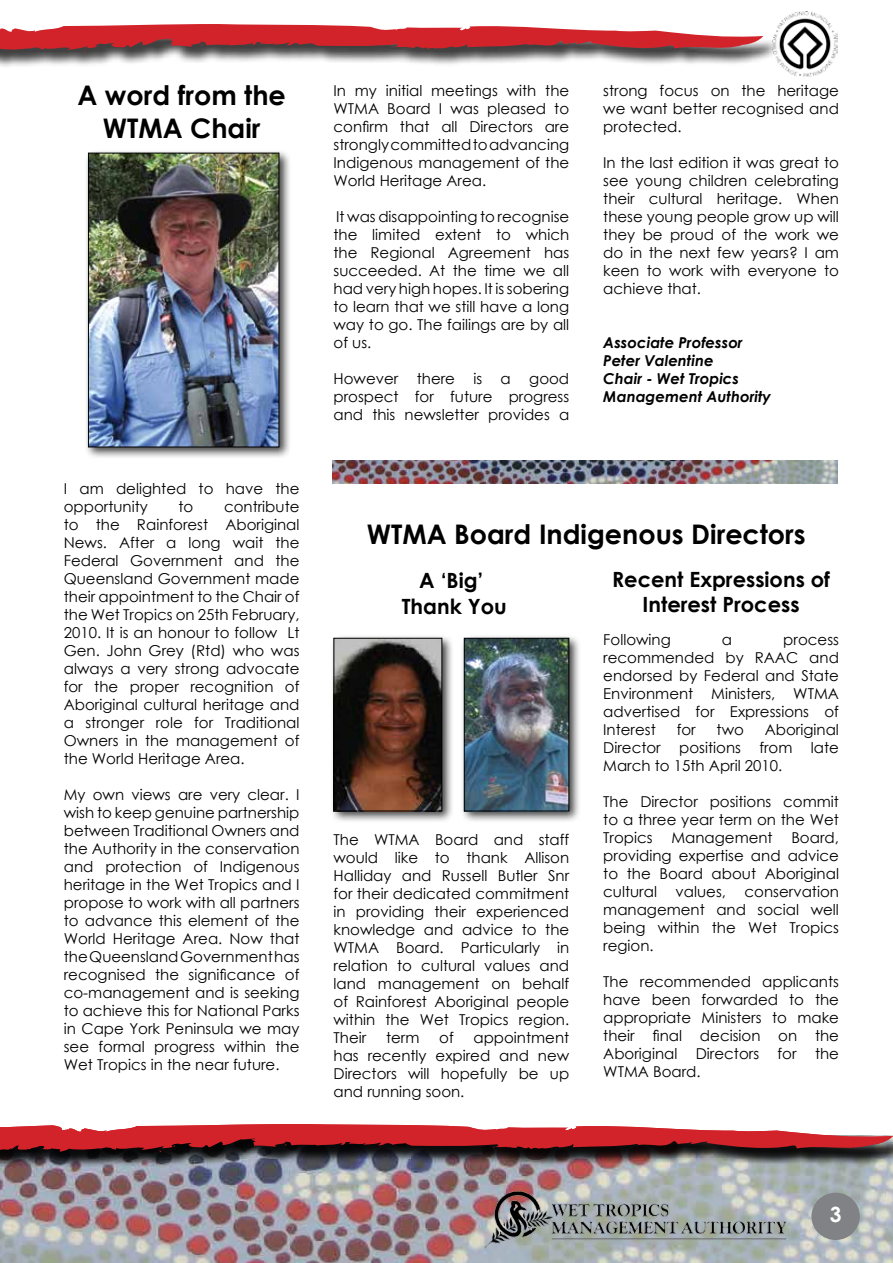
<style>
.page{position:relative;width:893px;height:1263px;background:#fff}
.page>*{position:absolute;margin:0;border:0;box-sizing:border-box;transform-origin:0 0}
.t1{font:700 27px/32.4px "Century Gothic";color:#000;text-align:center}
.t2{font:700 21px/25.2px "Century Gothic";color:#000;text-align:center}
.t3{font:700 21px "Century Gothic";color:#fff}
.t4{font:15px/18px "Century Gothic";color:#000;text-align:justify}
.t5{font:italic 700 15px/18px "Century Gothic";color:#000}
</style>
<div class="page">
<img style="left:0;top:1170px;width:893px;height:93px">
<div style="left:0;top:24px;width:780px;height:46px;background:#000;opacity:.75"></div>
<svg style="left:0;top:24px;width:763px;height:29px;background:#b84e52"></svg>
<img style="left:485px;top:1189px;width:302px;height:59px">
<div style="left:811px;top:1193px;width:49px;height:47px;background:#808285;border-radius:50%"></div>
<img style="left:772px;top:11px;width:65px;height:66px">
<div style="left:330px;top:634px;width:124px;height:190px;background:#000;opacity:.75"></div>
<img style="left:336px;top:640px;width:104px;height:169px">
<div style="left:334px;top:638px;width:108px;height:173px;border:1px solid #000"></div>
<img style="left:332px;top:460px;width:505px;height:23px">
<div style="left:84px;top:149px;width:208px;height:310px;background:#000;opacity:.75"></div>
<img style="left:90px;top:155px;width:187px;height:290px">
<div style="left:88px;top:153px;width:191px;height:294px;border:1px solid #000"></div>
<div style="left:460px;top:634px;width:122px;height:190px;background:#000;opacity:.75"></div>
<img style="left:466px;top:640px;width:101px;height:169px">
<div style="left:464px;top:638px;width:105px;height:173px;border:1px solid #000"></div>
<div style="left:0;top:1124px;width:893px;height:46px;background:#000;opacity:.75"></div>
<svg style="left:0;top:1124px;width:893px;height:28px;background:#ae3d41"></svg>
<h1 class="t1" style="left:77px;top:78px;width:210px">A word from the<br>WTMA Chair</h1>
<p class="t4" style="left:64px;top:480px;width:237px">I am delighted to have the opportunity</p>
<p class="t4" style="left:64px;top:498px;width:237px;text-indent:160px">contribute to the Rainforest Aboriginal News. After a long wait the Federal Government and the Queensland Government made their appointment to the Chair of the Wet Tropics on 25th February, 2010. It is an honour to follow Lt Gen. John Grey (Rtd) who was always a very strong advocate for the proper recognition of Aboriginal cultural heritage and a stronger role for Traditional Owners in the management of the World Heritage Area.</p>
<p class="t4" style="left:64px;top:786px;width:237px">My own views are very clear. I wish to keep genuine partnership between Traditional Owners and the Authority in the conservation and protection of Indigenous heritage in the Wet Tropics and I propose to work with all partners to advance this element of the World Heritage Area. Now that the Queensland Government has recognised the significance of co-management and is seeking to achieve this for National Parks in Cape York Peninsula we may see formal progress within the Wet Tropics in the near future.</p>
<p class="t4" style="left:178px;top:498px;width:16px">to</p>
<p class="t4" style="left:333px;top:82px;width:237px">In my initial meetings with the WTMA Board I was pleased to confirm that all Directors are strongly committed to advancing Indigenous management of the World Heritage Area.</p>
<p class="t4" style="left:333px;top:208px;width:237px">It was disappointing to recognise the limited extent to which the Regional Agreement has succeeded. At the time we all had very high hopes. It is sobering to learn that we still have a long way to go. The failings are by all of us.</p>
<p class="t4" style="left:333px;top:370px;width:237px">However there is a good prospect for future progress and this newsletter provides a</p>
<p class="t4" style="left:603px;top:82px;width:237px">strong focus on the heritage we want better recognised and protected.</p>
<p class="t4" style="left:603px;top:154px;width:237px">In the last edition it was great to see young children celebrating their cultural heritage. When these young people grow up will they be proud of the work we do in the next few years? I am keen to work with everyone to achieve that.</p>
<p class="t5" style="left:603px;top:333px;width:170px">Associate Professor<br>Peter Valentine<br>Chair - Wet Tropics<br>Management Authority</p>
<h1 class="t1" style="left:367px;top:517px;width:441px">WTMA Board Indigenous Directors</h1>
<h2 class="t2" style="left:402px;top:567px;width:106px">A ‘Big’<br>Thank You</h2>
<h2 class="t2" style="left:612px;top:566px;width:219px">Recent Expressions of<br>Interest Process</h2>
<p class="t4" style="left:333px;top:830px;width:237px">The WTMA Board and staff would like to thank Allison Halliday and Russell Butler Snr for their dedicated commitment in providing their experienced knowledge and advice to the WTMA Board. Particularly in relation to cultural values and land management on behalf of Rainforest Aboriginal people within the Wet Tropics region.<br>Their</p>
<p class="t4" style="left:333px;top:1028px;width:237px;text-indent:140px">appointment has recently expired and new Directors will hopefully be up and running soon.</p>
<p class="t4" style="left:386px;top:1028px;width:35px">term</p>
<p class="t4" style="left:439px;top:1028px;width:16px">of</p>
<p class="t4" style="left:603px;top:630px;width:69px">Following</p>
<p class="t4" style="left:722px;top:630px;width:12px">a</p>
<p class="t4" style="left:603px;top:630px;width:237px;text-indent:180px">process recommended by RAAC and endorsed by Federal and State Environment Ministers, WTMA advertised for Expressions of Interest</p>
<p class="t4" style="left:603px;top:720px;width:237px;text-indent:162px">Aboriginal Director positions from late March to 15th April 2010.</p>
<p class="t4" style="left:603px;top:792px;width:237px">The Director positions commit to a three year term on the Wet Tropics Management Board, providing expertise and advice to the Board about Aboriginal cultural values, conservation management and social well being within the Wet Tropics region.</p>
<p class="t4" style="left:603px;top:972px;width:237px">The recommended applicants have been forwarded to the appropriate Ministers to make their final decision on the Aboriginal Directors for the WTMA Board.</p>
<p class="t4" style="left:677px;top:720px;width:21px">for</p>
<p class="t4" style="left:717px;top:720px;width:29px">two</p>
<h2 class="t3" style="left:830px;top:1199px;width:13px">3</h2>
</div>
